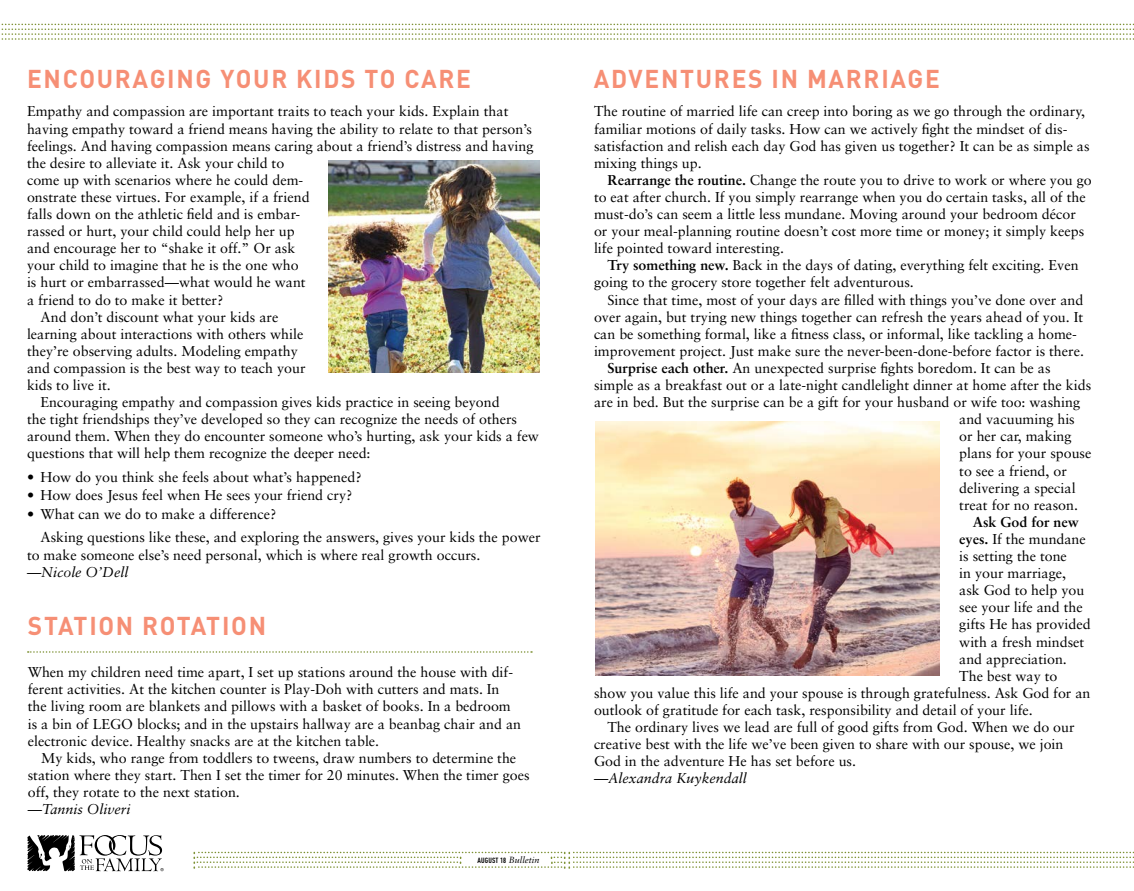
<style>
.page{position:relative;width:1134px;height:891px;background:#fff}
.page>*{position:absolute;margin:0;border:0;box-sizing:border-box;transform-origin:0 0}
.t1{font:700 25.5px "DINOT";letter-spacing:.07em;color:#f68f75;scale:.96 1}
.t2{font:14.25px/17.1px "Sabon";color:#000}
.t3{font:italic 14.25px "Sabon";color:#000}
.t4{font:700 14.25px "Sabon";color:#000}
.t5{font:700 condensed 7.5px "DINOT";letter-spacing:.02em;color:#000}
.s1{font-weight:700}
.s2{font-family:"Sabon";font-weight:400;font-style:italic;font-stretch:normal;font-size:9px}
</style>
<div class="page">
<svg style="left:1px;top:24px;width:1133px;height:16px"></svg>
<svg style="left:194px;top:852px;width:940px;height:16px"></svg>
<svg style="left:28px;top:651px;width:504px;height:2px"></svg>
<svg style="left:27px;top:835px;width:137px;height:37px"></svg>
<img style="left:329px;top:160px;width:211px;height:213px">
<img style="left:595px;top:422px;width:344px;height:254px">
<h1 class="t1" style="left:27px;top:63px;width:464px">ENCOURAGING YOUR KIDS TO CARE</h1>
<h1 class="t1" style="left:594px;top:63px;width:362px">ADVENTURES IN MARRIAGE</h1>
<p class="t2" style="left:594px;top:103px;width:497px">The routine of married life can creep into boring as we go through the ordinary, familiar motions of daily tasks. How can we actively fight the mindset of dis&shy;satisfaction and relish each day God has given us together? It can be as simple as mixing things up.</p>
<p class="t2" style="left:594px;top:171px;width:499px;text-indent:13px"><span class="s1">Rearrange the routine.</span> Change the route you to drive to work or where you go to eat after church. If you simply rearrange when you do certain tasks, all of the must-do’s can seem a little less mundane. Moving around your bedroom décor or your meal-planning routine doesn’t cost more time or money; it simply keeps life pointed toward interesting.</p>
<p class="t2" style="left:594px;top:257px;width:486px;text-indent:13px"><span class="s1">Try something new.</span> Back in the days of dating, everything felt exciting. Even going to the grocery store together felt adventurous.</p>
<p class="t2" style="left:607px;top:291px;width:477px">Since that time, most of your days are filled with things you’ve done over and</p>
<p class="t2" style="left:594px;top:308px;width:491px">over again, but trying new things together can refresh the years ahead of you. It</p>
<p class="t2" style="left:594px;top:325px;width:484px">can be something formal, like a fitness class, or informal, like tackling a home-</p>
<p class="t2" style="left:594px;top:342px;width:492px">improvement project. Just make sure the never-been-done-before factor is there.</p>
<p class="t2" style="left:607px;top:359px;width:445px"><span class="s1">Surprise each other.</span> An unexpected surprise fights boredom. It can be as</p>
<p class="t2" style="left:594px;top:376px;width:499px">simple as a breakfast out or a late-night candlelight dinner at home after the kids</p>
<p class="t2" style="left:594px;top:393px;width:488px">are in bed. But the surprise can be a gift for your husband or wife too: washing</p>
<p class="t2" style="left:959px;top:411px;width:117px">and vacuuming his</p>
<p class="t2" style="left:959px;top:428px;width:114px">or her car, making</p>
<p class="t2" style="left:959px;top:445px;width:134px">plans for your spouse</p>
<p class="t2" style="left:959px;top:462px;width:109px">to see a friend, or</p>
<p class="t2" style="left:959px;top:479px;width:118px">delivering a special</p>
<p class="t2" style="left:959px;top:496px;width:120px">treat for no reason.</p>
<p class="t4" style="left:973px;top:513px;width:108px">Ask God for new</p>
<p class="t2" style="left:959px;top:530px;width:128px"><span class="s1">eyes.</span> If the mundane</p>
<p class="t2" style="left:959px;top:547px;width:109px">is setting the tone</p>
<p class="t2" style="left:959px;top:564px;width:108px">in your marriage,</p>
<p class="t2" style="left:959px;top:582px;width:127px">ask God to help you</p>
<p class="t2" style="left:959px;top:599px;width:125px">see your life and the</p>
<p class="t2" style="left:959px;top:616px;width:133px">gifts He has provided</p>
<p class="t2" style="left:959px;top:633px;width:127px">with a fresh mindset</p>
<p class="t2" style="left:959px;top:650px;width:109px">and appreciation.</p>
<p class="t2" style="left:959px;top:667px;width:100px">The best way to</p>
<p class="t2" style="left:594px;top:684px;width:498px">show you value this life and your spouse is through gratefulness. Ask God for an</p>
<p class="t2" style="left:594px;top:701px;width:440px">outlook of gratitude for each task, responsibility and detail of your life.</p>
<p class="t2" style="left:607px;top:718px;width:469px">The ordinary lives we lead are full of good gifts from God. When we do our</p>
<p class="t2" style="left:594px;top:735px;width:471px">creative best with the life we’ve been given to share with our spouse, we join</p>
<p class="t2" style="left:594px;top:753px;width:264px">God in the adventure He has set before us.</p>
<p class="t3" style="left:594px;top:770px;width:154px">—Alexandra Kuykendall</p>
<p class="t2" style="left:27px;top:103px;width:483px">Empathy and compassion are important traits to teach your kids. Explain that</p>
<p class="t2" style="left:27px;top:120px;width:506px">having empathy toward a friend means having the ability to relate to that person’s</p>
<p class="t2" style="left:27px;top:137px;width:508px">feelings. And having compassion means caring about a friend’s distress and having</p>
<p class="t2" style="left:27px;top:154px;width:259px">the desire to alleviate it. Ask your child to</p>
<p class="t2" style="left:27px;top:171px;width:278px">come up with scenarios where he could dem-</p>
<p class="t2" style="left:27px;top:188px;width:284px">onstrate these virtues. For example, if a friend</p>
<p class="t2" style="left:27px;top:205px;width:275px">falls down on the athletic field and is embar-</p>
<p class="t2" style="left:27px;top:222px;width:269px">rassed or hurt, your child could help her up</p>
<p class="t2" style="left:27px;top:240px;width:270px">and encourage her to “shake it off.” Or ask</p>
<p class="t2" style="left:27px;top:257px;width:273px">your child to imagine that he is the one who</p>
<p class="t2" style="left:27px;top:274px;width:280px">is hurt or embarrassed—what would he want</p>
<p class="t2" style="left:27px;top:291px;width:198px">a friend to do to make it better?</p>
<p class="t2" style="left:41px;top:308px;width:239px">And don’t discount what your kids are</p>
<p class="t2" style="left:27px;top:325px;width:278px">learning about interactions with others while</p>
<p class="t2" style="left:27px;top:342px;width:272px">they’re observing adults. Modeling empathy</p>
<p class="t2" style="left:27px;top:359px;width:280px">and compassion is the best way to teach your</p>
<p class="t2" style="left:27px;top:376px;width:85px">kids to live it.</p>
<p class="t2" style="left:41px;top:393px;width:461px">Encouraging empathy and compassion gives kids practice in seeing beyond</p>
<p class="t2" style="left:27px;top:411px;width:492px">the tight friendships they’ve developed so they can recognize the needs of others</p>
<p class="t2" style="left:27px;top:428px;width:514px">around them. When they do encounter someone who’s hurting, ask your kids a few</p>
<p class="t2" style="left:27px;top:445px;width:345px">questions that will help them recognize the deeper need:</p>
<p class="t2" style="left:27px;top:469px;width:336px">• How do you think she feels about what’s happened?</p>
<p class="t2" style="left:27px;top:487px;width:327px">• How does Jesus feel when He sees your friend cry?</p>
<p class="t2" style="left:41px;top:502px;width:502px;line-height:23.9px;text-indent:-13px">• What can we do to make a difference?<br>Asking questions like these, and exploring the answers, gives your kids the power</p>
<p class="t2" style="left:27px;top:546px;width:455px">to make someone else’s need personal, which is where real growth occurs.</p>
<p class="t3" style="left:27px;top:563px;width:103px">—Nicole O’Dell</p>
<h1 class="t1" style="left:28px;top:609px;width:250px">STATION ROTATION</h1>
<p class="t2" style="left:28px;top:664px;width:495px">When my children need time apart, I set up stations around the house with dif&shy;ferent activities. At the kitchen counter is Play-Doh with cutters and mats. In the living room are blankets and pillows with a basket of books. In a bedroom is a bin of LEGO blocks; and in the upstairs hallway are a beanbag chair and an electronic device. Healthy snacks are at the kitchen table.</p>
<p class="t2" style="left:28px;top:749px;width:503px;text-indent:13px">My kids, who range from toddlers to tweens, draw numbers to determine the station where they start. Then I set the timer for 20 minutes. When the timer goes off, they rotate to the next station.</p>
<p class="t3" style="left:28px;top:801px;width:104px">—Tannis Oliveri</p>
<p class="t5" style="left:478px;top:856px;width:63px">AUGUST 18 <span class="s2">Bulletin</span></p>
</div>
